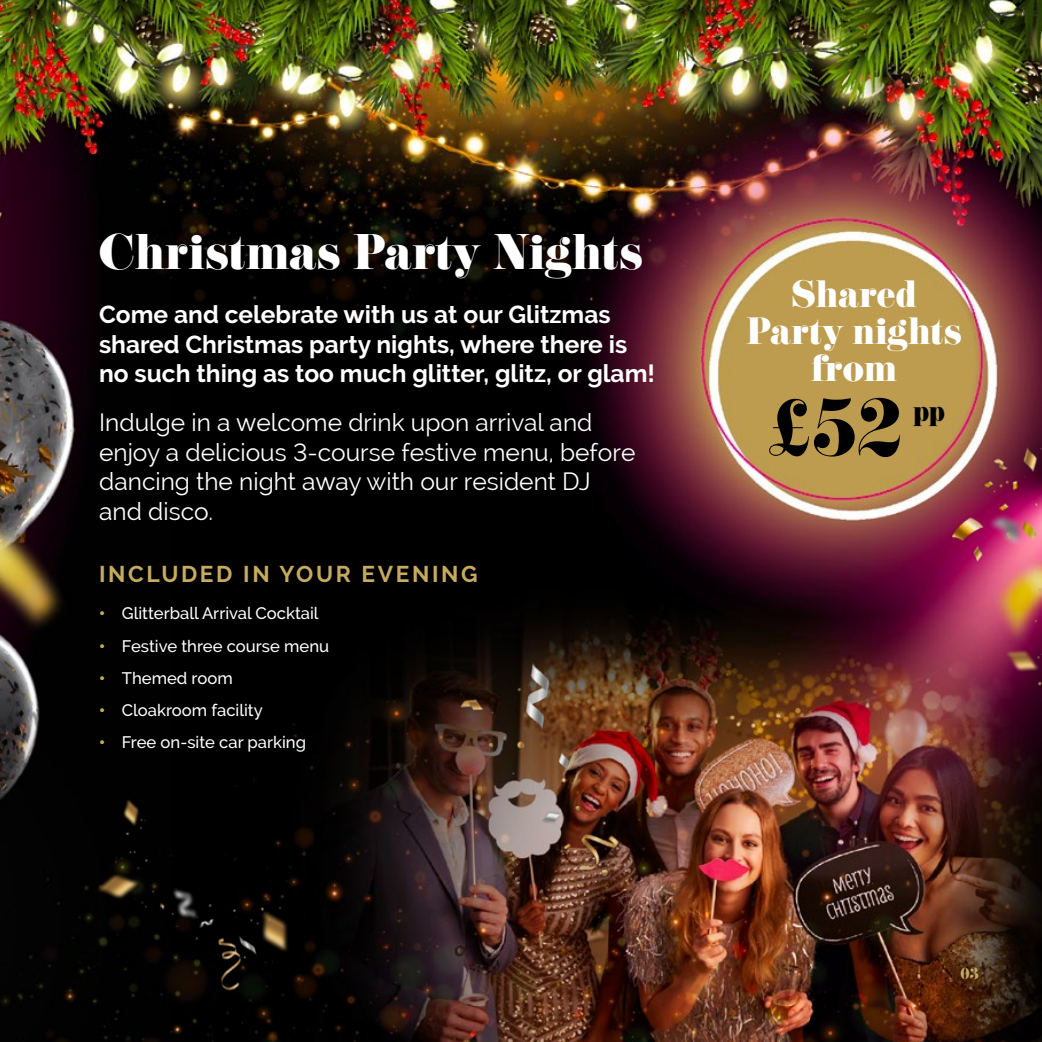
<style>
.page{position:relative;width:1042px;height:1042px;background:#fff}
.page>*{position:absolute;margin:0;border:0;box-sizing:border-box;transform-origin:0 0}
.t1{font:70px "Eloquent JF Pro";color:#000}
.t2{font:43.75px "Eloquent JF Pro";color:#fff}
.t3{font:33.25px/36.8px "Eloquent JF Pro";color:#fff;text-align:center}
.t4{font:25.38px "Eloquent JF Pro";color:#000}
.t5{font:24.5px/29.4px "Raleway";color:#fff}
.t6{font:700 24.5px/29.4px "Raleway";color:#fff}
.t7{font:700 22.75px "Raleway";letter-spacing:.115em;color:#c6ab5e}
.t8{font:500 16.62px "Raleway";color:#fff}
.t9{font:14px "Eloquent JF Pro";color:#c6ab5e}
.s1{font-weight:800;color:#c6ab5e}
</style>
<div class="page">
<img style="left:0;top:0;width:1042px;height:1042px">
<img style="left:455px;top:595px;width:345px;height:389px">
<img style="left:913px;top:440px;width:129px;height:394px">
<img style="left:27px;top:777px;width:306px;height:265px">
<div style="left:948px;top:954px;width:42px;height:37px;background:#000;opacity:.66"></div>
<h2 class="t2" style="left:99px;top:228px;width:545px">Christmas Party Nights</h2>
<p class="t6" style="left:99px;top:300px;width:557px">Come and celebrate with us at our Glitzmas shared Christmas party nights, where there is no such thing as too much glitter, glitz, or glam!</p>
<p class="t5" style="left:99px;top:408px;width:538px">Indulge in a welcome drink upon arrival and enjoy a delicious 3-course festive menu, before dancing the night away with our resident DJ and disco.</p>
<p class="t7" style="left:99px;top:561px;width:380px">INCLUDED IN YOUR EVENING</p>
<p class="t8" style="left:99px;top:604px;width:221px"><span class="s1">•</span> Glitterball Arrival Cocktail</p>
<p class="t8" style="left:99px;top:636px;width:231px"><span class="s1">•</span> Festive three course menu</p>
<p class="t8" style="left:99px;top:668px;width:135px"><span class="s1">•</span> Themed room</p>
<p class="t8" style="left:99px;top:700px;width:165px"><span class="s1">•</span> Cloakroom facility</p>
<p class="t8" style="left:99px;top:732px;width:208px"><span class="s1">•</span> Free on-site car parking</p>
<h3 class="t3" style="left:746px;top:277px;width:217px">Shared<br>Party nights from</h3>
<h1 class="t1" style="left:768px;top:390px;width:135px">£52</h1>
<p class="t4" style="left:913px;top:398px;width:33px">pp</p>
<p class="t9" style="left:960px;top:966px;width:20px">03</p>
</div>
